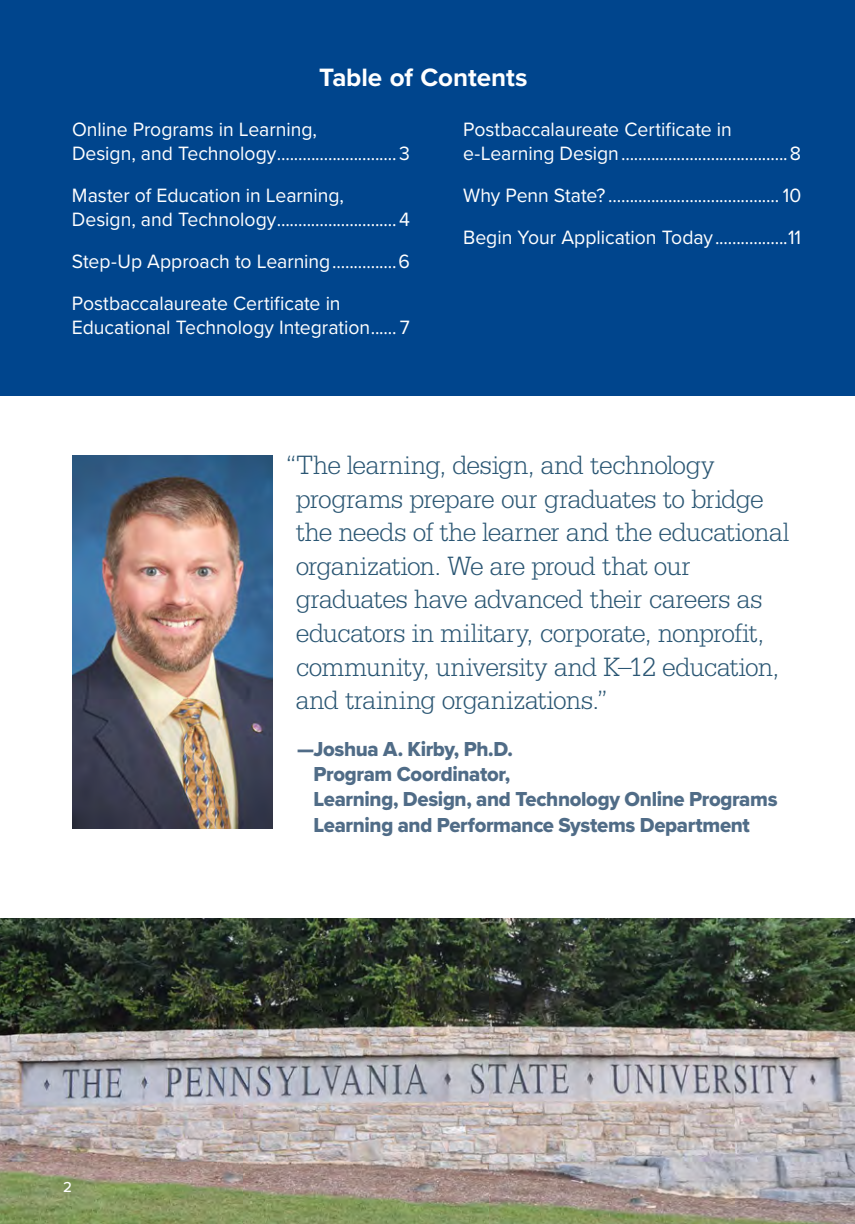
<style>
.page{position:relative;width:855px;height:1224px;background:#fff}
.page>*{position:absolute;margin:0;border:0;box-sizing:border-box;transform-origin:0 0}
.t1{font:300 28px/33.6px "Serifa Std";letter-spacing:-.02em;color:#2a5673}
.t2{font:700 26px "Proxima Nova";letter-spacing:-.005em;color:#fff}
.t3{font:21px/25.2px "Proxima Nova Extrabld";letter-spacing:-.015em;color:#506c87}
.t4{font:20px/24px "Proxima Nova";letter-spacing:-.005em;color:#fff}
.t5{font:500 15px "Proxima Nova";color:#fff}
</style>
<div class="page">
<div style="left:0;top:0;width:855px;height:396px;background:#00458d"></div>
<img style="left:0;top:918px;width:855px;height:306px">
<img style="left:73px;top:456px;width:199px;height:372px">
<h2 class="t2" style="left:319px;top:58px;width:210px">Table of Contents</h2>
<p class="t4" style="left:72px;top:116px;width:339px">Online Programs in Learning,<br>Design, and Technology ............................3</p>
<p class="t4" style="left:72px;top:182px;width:339px">Master of Education in Learning,<br>Design, and Technology ............................4</p>
<p class="t4" style="left:72px;top:239px;width:340px;line-height:42px">Step-Up Approach to Learning ...............6<br>Postbaccalaureate Certificate in</p>
<p class="t4" style="left:72px;top:314px;width:340px">Educational Technology Integration ...... 7</p>
<p class="t4" style="left:463px;top:116px;width:340px">Postbaccalaureate Certificate in e-Learning Design .......................................8</p>
<p class="t4" style="left:463px;top:173px;width:340px;line-height:42px">Why Penn State? ........................................ 10<br>Begin Your Application Today .................11</p>
<p class="t5" style="left:63px;top:1175px;width:10px">2</p>
<p class="t1" style="left:296px;top:448px;width:495px;text-indent:-10px">“The learning, design, and technology programs prepare our graduates to bridge the needs of the learner and the educational organization. We are proud that our graduates have advanced their careers as educators in military, corporate, nonprofit, community, university and K –12 education, and training organizations.”</p>
<p class="t3" style="left:314px;top:736px;width:465px;text-indent:-16px">— Joshua A. Kirby, Ph.D.<br>Program Coordinator,<br>Learning, Design, and Technology Online Programs Learning and Performance Systems Department</p>
</div>
